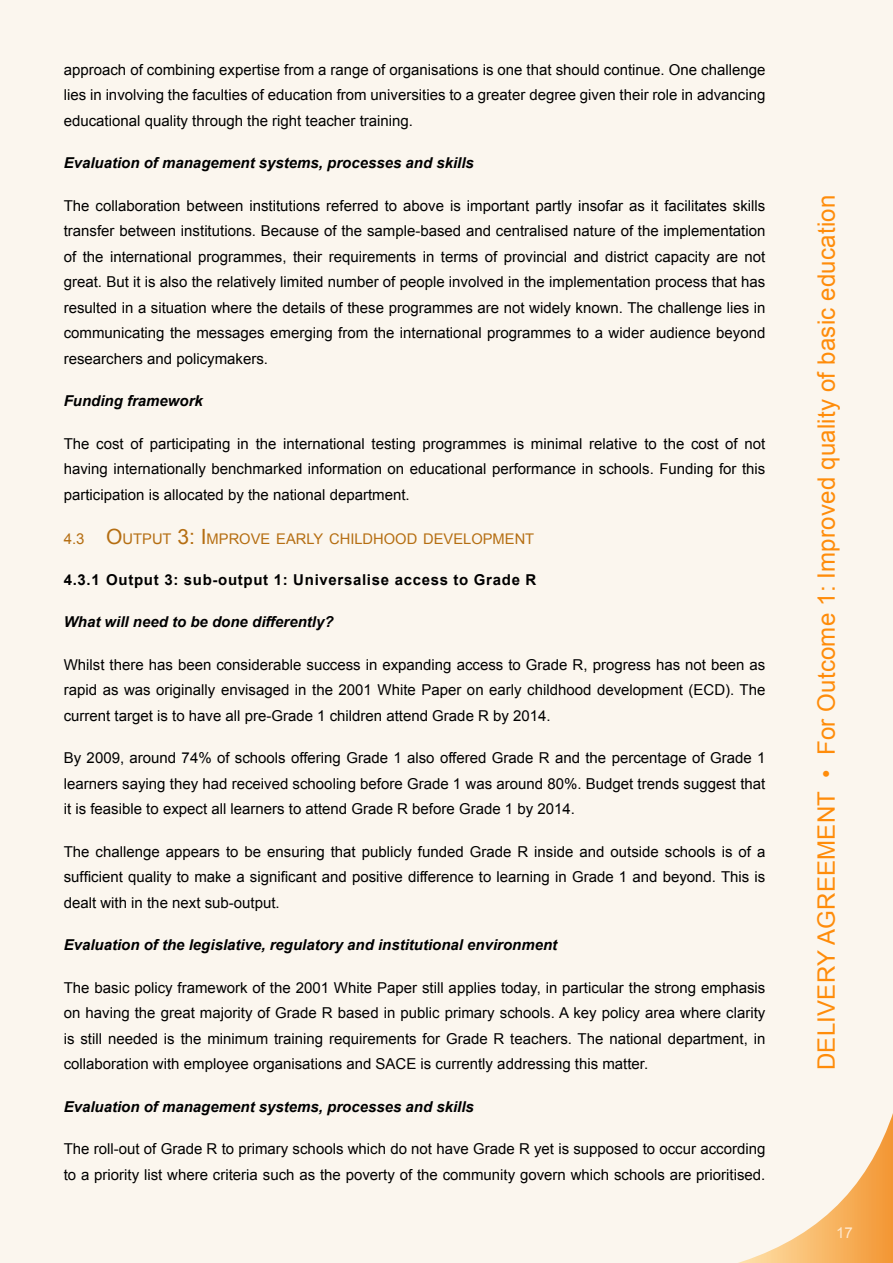
<style>
.page{position:relative;width:893px;height:1263px;background:#fbf6ee}
.page>*{position:absolute;margin:0;border:0;box-sizing:border-box;transform-origin:0 0}
.t1{font:24px "Arial";letter-spacing:.01em;color:#ff8c0a}
.t2{font:15px/25.5px "Arial";color:#000;text-align:justify}
.t3{font:italic 700 15px "Arial";color:#000}
.t4{font:700 15px "Arial";letter-spacing:.045em;color:#000}
.t5{font:15px "Arial";color:#ffe8ce}
.t6{font:14.7px "Arial";color:#b56e12}
.s1{font-size:15px}
.s2{font-size:21px}
</style>
<div class="page">
<svg style="left:738px;top:1113px;width:155px;height:150px"></svg>
<p class="t2" style="left:64px;top:57px;width:703px">approach of combining expertise from a range of organisations is one that should continue. One challenge lies in involving the faculties of education from universities to a greater degree given their role in advancing educational quality through the right teacher training.</p>
<p class="t3" style="left:64px;top:155px;width:412px">Evaluation of management systems, processes and skills</p>
<p class="t2" style="left:64px;top:193px;width:703px">The collaboration between institutions referred to above is important partly insofar as it facilitates skills transfer between institutions. Because of the sample-based and centralised nature of the implementation of the international programmes, their requirements in terms of provincial and district capacity are not great. But it is also the relatively limited number of people involved in the implementation process that has resulted in a situation where the details of these programmes are not widely known. The challenge lies in communicating the messages emerging from the international programmes to a wider audience beyond researchers and policymakers.</p>
<p class="t3" style="left:64px;top:393px;width:141px">Funding framework</p>
<p class="t2" style="left:64px;top:431px;width:703px">The cost of participating in the international testing programmes is minimal relative to the cost of not having internationally benchmarked information on educational performance in schools. Funding for this participation is allocated by the national department.</p>
<p class="t6" style="left:64px;top:530px;width:275px"><span class="s1">4.3</span> <span class="s2">O</span> utput <span class="s2">3: I</span>mprove early chil</p>
<p class="t6" style="left:363px;top:530px;width:173px">dhood development</p>
<p class="t4" style="left:64px;top:571px;width:474px">4.3.1 Output 3: sub-output 1: Universalise access to Grade R</p>
<p class="t3" style="left:64px;top:614px;width:271px">What will need to be done differently?</p>
<p class="t2" style="left:64px;top:652px;width:703px">Whilst there has been considerable success in expanding access to Grade R, progress has not been as rapid as was originally envisaged in the 2001 White Paper on early childhood development (ECD). The current target is to have all pre-Grade 1 children attend Grade R by 2014.</p>
<p class="t2" style="left:64px;top:745px;width:703px">By 2009, around 74% of schools offering Grade 1 also offered Grade R and the percentage of Grade 1 learners saying they had received schooling before Grade 1 was around 80%. Budget trends suggest that it is feasible to expect all learners to attend Grade R before Grade 1 by 2014.</p>
<p class="t2" style="left:64px;top:839px;width:703px">The challenge appears to be ensuring that publicly funded Grade R inside and outside schools is of a sufficient quality to make a significant and positive difference to learning in Grade 1 and beyond. This is dealt with in the next sub-output.</p>
<p class="t3" style="left:64px;top:937px;width:495px">Evaluation of the legislative, regulatory and institutional environment</p>
<p class="t2" style="left:64px;top:975px;width:703px">The basic policy framework of the 2001 White Paper still applies today, in particular the strong emphasis on having the great majority of Grade R based in public primary schools. A key policy area where clarity is still needed is the minimum training requirements for Grade R teachers. The national department, in collaboration with employee organisations and SACE is currently addressing this matter.</p>
<p class="t3" style="left:64px;top:1098px;width:412px">Evaluation of management systems, processes and skills</p>
<p class="t2" style="left:64px;top:1136px;width:703px">The roll-out of Grade R to primary schools which do not have Grade R yet is supposed to occur according to a priority list where criteria such as the poverty of the community govern which schools are prioritised.</p>
<h1 class="t1" style="left:813px;top:1070px;width:876px;rotate:-90deg">DELIVERY AGREEMENT • For Outcome 1: Improved quality of basic education</h1>
<p class="t5" style="left:836px;top:1224px;width:18px">17</p>
</div>
